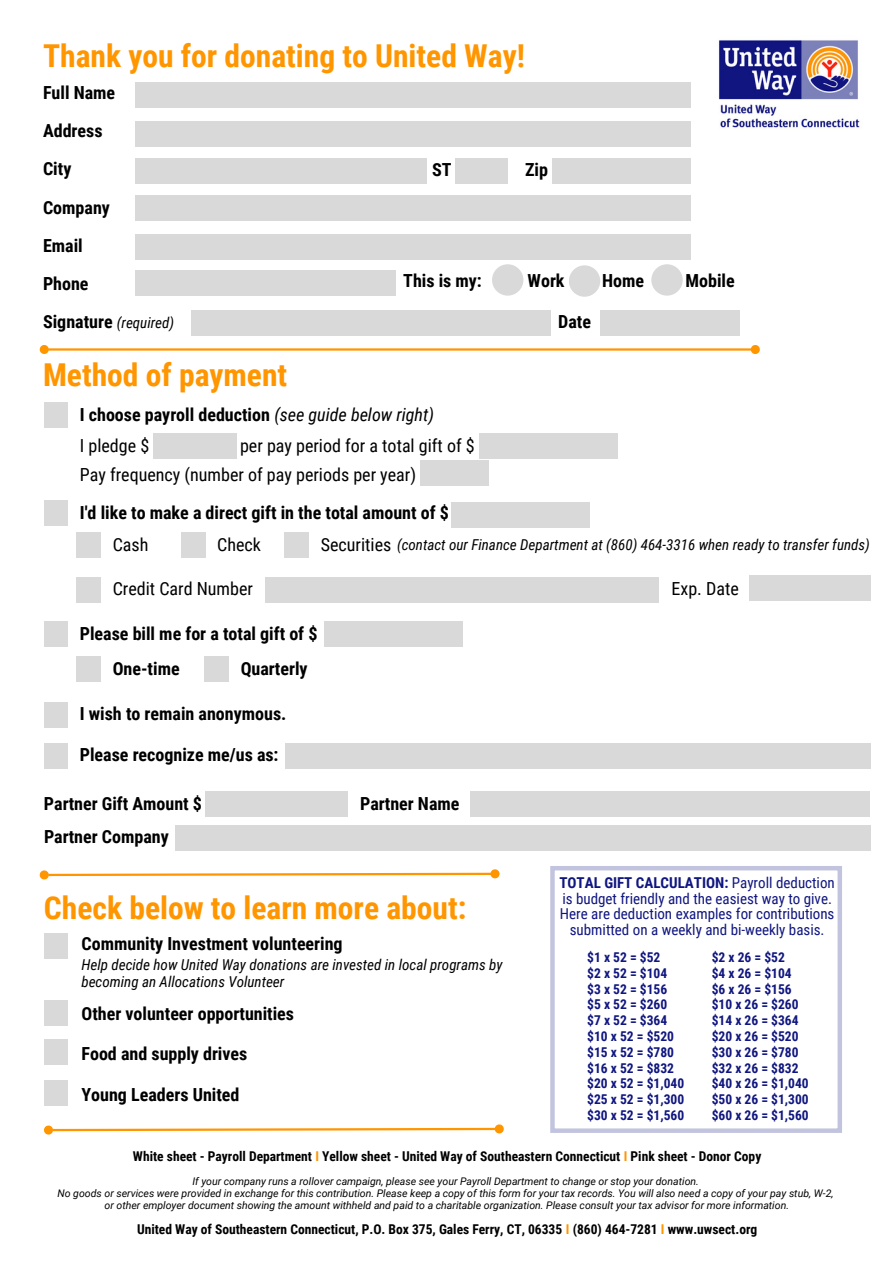
<style>
.page{position:relative;width:894px;height:1264px;background:#fff}
.page>*{position:absolute;margin:0;border:0;box-sizing:border-box;transform-origin:0 0}
.t1{font:700 31.5px "Roboto Condensed";color:#ff9600}
.t2{font:700 18px "Roboto Condensed";color:#000}
.t3{font:18px "Roboto Condensed";color:#000}
.t4{font:italic 15px/17px "Roboto Condensed";color:#000}
.t5{font:15px/15.8px "Roboto Condensed";color:#10167f;text-align:center}
.t6{font:700 13.5px "Roboto Condensed";color:#10167f}
.t7{font:700 13.5px "Roboto Condensed";color:#000}
.t8{font:italic 10.5px "Roboto";color:#000}
.s1{font-weight:400;font-style:italic}
.s2{font-weight:700}
.s3{color:#ff9600}
</style>
<div class="page">
<img style="left:719px;top:40px;width:141px;height:88px">
<div style="left:135px;top:83px;width:555px;height:25px;background:#d9d9d9"></div>
<div style="left:135px;top:158px;width:291px;height:25px;background:#d9d9d9"></div>
<div style="left:135px;top:195px;width:555px;height:25px;background:#d9d9d9"></div>
<div style="left:135px;top:270px;width:261px;height:25px;background:#d9d9d9"></div>
<div style="left:191px;top:311px;width:359px;height:25px;background:#d9d9d9"></div>
<div style="left:135px;top:121px;width:555px;height:25px;background:#d9d9d9"></div>
<div style="left:135px;top:234px;width:555px;height:25px;background:#d9d9d9"></div>
<div style="left:455px;top:158px;width:52px;height:25px;background:#d9d9d9"></div>
<div style="left:552px;top:158px;width:138px;height:25px;background:#d9d9d9"></div>
<div style="left:600px;top:310px;width:139px;height:25px;background:#d9d9d9"></div>
<div style="left:44px;top:403px;width:24px;height:25px;background:#d9d9d9"></div>
<div style="left:479px;top:433px;width:138px;height:26px;background:#d9d9d9"></div>
<div style="left:153px;top:433px;width:83px;height:26px;background:#d9d9d9"></div>
<div style="left:420px;top:461px;width:68px;height:25px;background:#d9d9d9"></div>
<div style="left:265px;top:577px;width:393px;height:25px;background:#d9d9d9"></div>
<div style="left:44px;top:500px;width:24px;height:26px;background:#d9d9d9"></div>
<div style="left:44px;top:621px;width:24px;height:25px;background:#d9d9d9"></div>
<div style="left:77px;top:532px;width:24px;height:26px;background:#d9d9d9"></div>
<div style="left:181px;top:532px;width:24px;height:26px;background:#d9d9d9"></div>
<div style="left:285px;top:532px;width:24px;height:26px;background:#d9d9d9"></div>
<div style="left:77px;top:577px;width:24px;height:25px;background:#d9d9d9"></div>
<div style="left:749px;top:575px;width:121px;height:25px;background:#d9d9d9"></div>
<div style="left:451px;top:502px;width:138px;height:25px;background:#d9d9d9"></div>
<div style="left:324px;top:621px;width:138px;height:25px;background:#d9d9d9"></div>
<div style="left:77px;top:656px;width:24px;height:25px;background:#d9d9d9"></div>
<div style="left:205px;top:656px;width:24px;height:25px;background:#d9d9d9"></div>
<div style="left:44px;top:702px;width:24px;height:25px;background:#d9d9d9"></div>
<div style="left:44px;top:743px;width:24px;height:25px;background:#d9d9d9"></div>
<div style="left:285px;top:743px;width:585px;height:25px;background:#d9d9d9"></div>
<div style="left:205px;top:791px;width:142px;height:25px;background:#d9d9d9"></div>
<div style="left:175px;top:825px;width:695px;height:25px;background:#d9d9d9"></div>
<div style="left:470px;top:791px;width:399px;height:25px;background:#d9d9d9"></div>
<div style="left:492px;top:264px;width:31px;height:31px;background:#d9d9d9;border-radius:50%"></div>
<div style="left:651px;top:264px;width:31px;height:31px;background:#d9d9d9;border-radius:50%"></div>
<div style="left:568px;top:265px;width:32px;height:32px;background:#d9d9d9;border-radius:50%"></div>
<hr style="left:48px;top:348px;width:703px;height:2px;background:#ff9600">
<svg style="left:39px;top:345px;width:11px;height:9px"></svg>
<svg style="left:748px;top:345px;width:12px;height:9px"></svg>
<svg style="left:550px;top:866px;width:291px;height:266px"></svg>
<div style="left:44px;top:933px;width:24px;height:25px;background:#d9d9d9"></div>
<div style="left:44px;top:1000px;width:24px;height:25px;background:#d9d9d9"></div>
<div style="left:44px;top:1039px;width:24px;height:25px;background:#d9d9d9"></div>
<div style="left:44px;top:1080px;width:24px;height:25px;background:#d9d9d9"></div>
<svg style="left:44px;top:1124px;width:460px;height:11px"></svg>
<svg style="left:39px;top:869px;width:461px;height:11px"></svg>
<p class="t1" style="left:43px;top:38px;width:483px">Thank you for donating to United Way!</p>
<p class="t2" style="left:43px;top:82px;width:74px">Full Name</p>
<p class="t2" style="left:43px;top:120px;width:61px">Address</p>
<p class="t2" style="left:43px;top:158px;width:30px">City</p>
<p class="t2" style="left:43px;top:197px;width:68px">Company</p>
<p class="t2" style="left:43px;top:235px;width:41px">Email</p>
<p class="t2" style="left:43px;top:273px;width:47px">Phone</p>
<p class="t2" style="left:43px;top:312px;width:71px">Signature</p>
<p class="t2" style="left:432px;top:160px;width:21px">ST</p>
<p class="t2" style="left:525px;top:160px;width:24px">Zip</p>
<p class="t2" style="left:403px;top:270px;width:80px">This is my:</p>
<p class="t2" style="left:527px;top:270px;width:38px">Work</p>
<p class="t2" style="left:602px;top:270px;width:43px">Home</p>
<p class="t2" style="left:685px;top:270px;width:51px">Mobile</p>
<p class="t4" style="left:117px;top:314px;width:59px">(required)</p>
<p class="t2" style="left:558px;top:311px;width:34px">Date</p>
<p class="t1" style="left:43px;top:356px;width:246px">Method of payment</p>
<p class="t2" style="left:80px;top:404px;width:355px">I choose payroll deduction <span class="s1">(see guide below right)</span></p>
<p class="t3" style="left:80px;top:435px;width:71px">I pledge $</p>
<p class="t3" style="left:240px;top:435px;width:236px">per pay period for a total gift of $</p>
<p class="t3" style="left:80px;top:464px;width:337px">Pay frequency (number of pay periods per year)</p>
<p class="t2" style="left:80px;top:502px;width:370px">I'd like to make a direct gift in the total amount of $</p>
<p class="t3" style="left:113px;top:534px;width:37px">Cash</p>
<p class="t3" style="left:217px;top:534px;width:45px">Check</p>
<p class="t3" style="left:113px;top:578px;width:142px">Credit Card Number</p>
<p class="t3" style="left:321px;top:534px;width:72px">Securities</p>
<p class="t4" style="left:397px;top:537px;width:474px">(contact our Finance Department at (860) 464-3316 when ready to transfer funds)</p>
<p class="t3" style="left:671px;top:578px;width:69px">Exp. Date</p>
<p class="t2" style="left:80px;top:623px;width:239px">Please bill me for a total gift of $</p>
<p class="t2" style="left:113px;top:658px;width:68px">One-time</p>
<p class="t2" style="left:241px;top:658px;width:68px">Quarterly</p>
<p class="t2" style="left:80px;top:703px;width:208px">I wish to remain anonymous.</p>
<p class="t2" style="left:80px;top:744px;width:200px">Please recognize me/us as:</p>
<p class="t2" style="left:44px;top:793px;width:159px">Partner Gift Amount $</p>
<p class="t2" style="left:360px;top:793px;width:101px">Partner Name</p>
<p class="t2" style="left:44px;top:826px;width:126px">Partner Company</p>
<p class="t1" style="left:44px;top:889px;width:424px">Check below to learn more about:</p>
<p class="t2" style="left:81px;top:933px;width:262px">Community Investment volunteering</p>
<p class="t4" style="left:81px;top:956px;width:422px">Help decide how United Way donations are invested in local programs by becoming an Allocations Volunteer</p>
<p class="t2" style="left:81px;top:1003px;width:214px">Other volunteer opportunities</p>
<p class="t2" style="left:81px;top:1043px;width:167px">Food and supply drives</p>
<p class="t2" style="left:81px;top:1084px;width:159px">Young Leaders United</p>
<p class="t5" style="left:559px;top:874px;width:277px"><span class="s2">TOTAL GIFT CALCULATION:</span> Payroll deduction is budget friendly and the easiest way to give.<br>Here are deduction examples for contributions submitted on a weekly and bi-weekly basis.</p>
<p class="t6" style="left:587px;top:949px;width:75px">$1 x 52 = $52</p>
<p class="t6" style="left:587px;top:965px;width:81px">$2 x 52 = $104</p>
<p class="t6" style="left:587px;top:981px;width:81px">$3 x 52 = $156</p>
<p class="t6" style="left:587px;top:996px;width:81px">$5 x 52 = $260</p>
<p class="t6" style="left:587px;top:1012px;width:81px">$7 x 52 = $364</p>
<p class="t6" style="left:587px;top:1028px;width:88px">$10 x 52 = $520</p>
<p class="t6" style="left:587px;top:1044px;width:88px">$15 x 52 = $780</p>
<p class="t6" style="left:587px;top:1060px;width:88px">$16 x 52 = $832</p>
<p class="t6" style="left:587px;top:1075px;width:98px">$20 x 52 = $1,040</p>
<p class="t6" style="left:587px;top:1091px;width:98px">$25 x 52 = $1,300</p>
<p class="t6" style="left:587px;top:1107px;width:98px">$30 x 52 = $1,560</p>
<p class="t6" style="left:711px;top:949px;width:75px">$2 x 26 = $52</p>
<p class="t6" style="left:711px;top:965px;width:81px">$4 x 26 = $104</p>
<p class="t6" style="left:711px;top:981px;width:81px">$6 x 26 = $156</p>
<p class="t6" style="left:711px;top:996px;width:88px">$10 x 26 = $260</p>
<p class="t6" style="left:711px;top:1012px;width:88px">$14 x 26 = $364</p>
<p class="t6" style="left:711px;top:1028px;width:88px">$20 x 26 = $520</p>
<p class="t6" style="left:711px;top:1044px;width:88px">$30 x 26 = $780</p>
<p class="t6" style="left:711px;top:1060px;width:88px">$32 x 26 = $832</p>
<p class="t6" style="left:711px;top:1075px;width:98px">$40 x 26 = $1,040</p>
<p class="t6" style="left:711px;top:1091px;width:98px">$50 x 26 = $1,300</p>
<p class="t6" style="left:711px;top:1107px;width:98px">$60 x 26 = $1,560</p>
<p class="t7" style="left:133px;top:1148px;width:629px">White sheet - Payroll Department <span class="s3">I</span> Yellow sheet - United Way of Southeastern Connecticut <span class="s3">I</span> Pink sheet - Donor Copy</p>
<p class="t8" style="left:192px;top:1174px;width:508px">If your company runs a rollover campaign, please see your Payroll Department to change or stop your donation.</p>
<p class="t8" style="left:57px;top:1186px;width:777px">No goods or services were provided in exchange for this contribution. Please keep a copy of this form for your tax records. You will also need a copy of your pay stub, W-2,</p>
<p class="t8" style="left:105px;top:1199px;width:685px">or other employer document showing the amount withheld and paid to a charitable organization. Please consult your tax advisor for more information.</p>
<p class="t7" style="left:137px;top:1221px;width:621px">United Way of Southeastern Connecticut, P.O. Box 375, Gales Ferry, CT, 06335 <span class="s3">I</span> (860) 464-7281 <span class="s3">I</span> www.uwsect.org</p>
</div>
